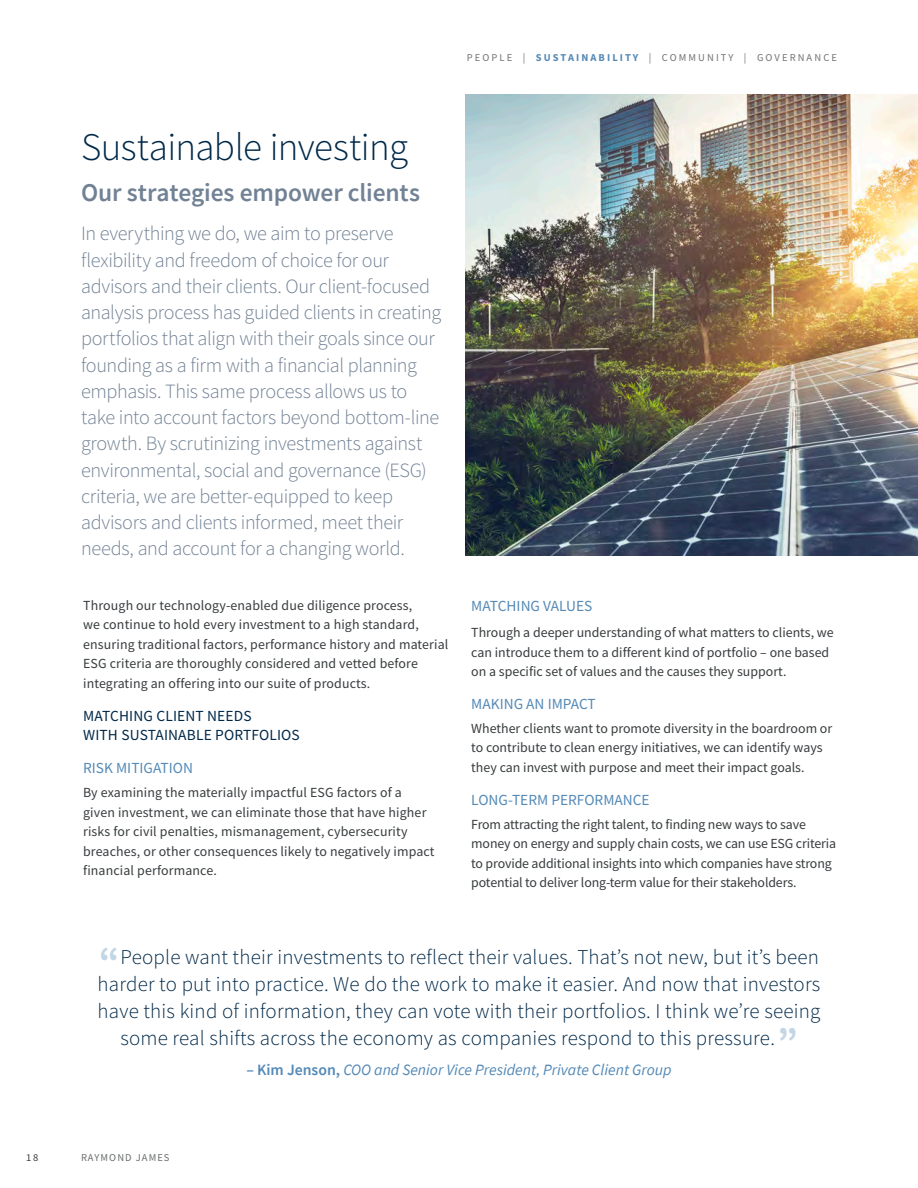
<style>
.page{position:relative;width:918px;height:1188px;background:#fff}
.page>*{position:absolute;margin:0;border:0;box-sizing:border-box;transform-origin:0 0}
.Title_Header{font:300 39px "Source Sans Pro";letter-spacing:-.015em;color:#002949}
.Title_Subhead{font:600 25.5px "Source Sans Pro";letter-spacing:-.005em;color:#728295}
.Body_Copy_-_Left_Ali{font:300 21px/27px "Source Sans Pro";letter-spacing:.01em;color:#002949;text-align:center}
.Intro_paragraph{font:300 20.25px/26.2px "Source Sans Pro";letter-spacing:-.02em;color:#728295}
.Body_Copy_-_Left_Ali-2{font:italic 15.75px "Source Sans Pro";color:#5489b6}
.Subhead_-_2nd_Tier{font:15.3px "Source Sans Pro";color:#5489b6}
.Subhead_-_1st_Tier{font:15.3px/19.5px "Source Sans Pro";letter-spacing:.01em;color:#002949}
.Body_Copy_-_Left_Ali-3{font:15.3px "Source Sans Pro";color:#5489b6}
.Body_Copy_-_Left_Ali-4{font:13.8px/19.5px "Source Sans Pro";color:#383c3e}
.t1{font:10.5px "Source Sans Pro";letter-spacing:.2em;color:#6f7274}
.t2{font:10.5px "Source Sans Pro";letter-spacing:.1em;color:#6a6d6e}
.t3{font:10.5px "Source Sans Pro";color:#383c3e}
.s1{font-weight:700;color:#5489b6}
.s2{font-weight:700;font-size:37.5px;color:#c3d6e6}
.s3{font-weight:600;font-style:normal}
</style>
<div class="page">
<img style="left:465px;top:94px;width:453px;height:461px">
<p class="t1" style="left:467px;top:51px;width:372px">PEOPLE | <span class="s1">SUSTAINABILITY</span> | COMMUNITY | GOVERNANCE</p>
<p class="Title_Header" style="left:81px;top:123px;width:329px">Sustainable investing</p>
<p class="Title_Subhead" style="left:81px;top:175px;width:341px">Our strategies empower clients</p>
<p class="Intro_paragraph" style="left:81px;top:221px;width:362px">In everything we do, we aim to preserve flexibility and freedom of choice for our advisors and their clients. Our client-focused analysis process has guided clients in creating portfolios that align with their goals since our founding as a firm with a financial planning emphasis. This same process allows us to take into account factors beyond bottom-line growth. By scrutinizing investments against environmental, social and governance (ESG) criteria, we are better-equipped to keep advisors and clients informed, meet their needs, and account for a changing world.</p>
<p class="Body_Copy_-_Left_Ali-4" style="left:83px;top:595px;width:367px">Through our technology-enabled due diligence process,<br>we continue to hold every investment to a high standard, ensuring traditional factors, performance history and material ESG criteria are thoroughly considered and vetted before integrating an offering into our suite of products.</p>
<p class="Subhead_-_1st_Tier" style="left:83px;top:706px;width:218px">MATCHING CLIENT NEEDS<br>WITH SUSTAINABLE PORTFOLIOS</p>
<p class="Subhead_-_2nd_Tier" style="left:83px;top:758px;width:111px">RISK MITIGATION</p>
<p class="Body_Copy_-_Left_Ali-4" style="left:83px;top:783px;width:353px">By examining the materially impactful ESG factors of a given investment, we can eliminate those that have higher risks for civil penalties, mismanagement, cybersecurity breaches, or other consequences likely to negatively impact financial performance.</p>
<p class="Body_Copy_-_Left_Ali-3" style="left:471px;top:596px;width:123px">MATCHING VALUES</p>
<p class="Body_Copy_-_Left_Ali-4" style="left:471px;top:623px;width:364px">Through a deeper understanding of what matters to clients, we can introduce them to a different kind of portfolio – one based on a specific set of values and the causes they support.</p>
<p class="Subhead_-_2nd_Tier" style="left:471px;top:694px;width:126px">MAKING AN IMPACT</p>
<p class="Body_Copy_-_Left_Ali-4" style="left:471px;top:719px;width:363px">Whether clients want to promote diversity in the boardroom or to contribute to clean energy initiatives, we can identify ways they can invest with purpose and meet their impact goals.</p>
<p class="Subhead_-_2nd_Tier" style="left:471px;top:790px;width:180px">LONG-TERM PERFORMANCE</p>
<p class="Body_Copy_-_Left_Ali-4" style="left:471px;top:814px;width:366px">From attracting the right talent, to finding new ways to save money on energy and supply chain costs, we can use ESG criteria to provide additional insights into which companies have strong potential to deliver long-term value for their stakeholders.</p>
<p class="Body_Copy_-_Left_Ali" style="left:98px;top:943px;width:724px"><span class="s2">“</span>People want their investments to reflect their values. That’s not new, but it’s been harder to put into practice. We do the work to make it easier. And now that investors have this kind of information, they can vote with their portfolios. I think we’re seeing some real shifts across the economy as companies respond to this pressure. <span class="s2">”</span></p>
<p class="Body_Copy_-_Left_Ali-2" style="left:246px;top:1060px;width:427px"><span class="s3">– Kim Jenson,</span> COO and Senior Vice President, Private Client Group</p>
<p class="t3" style="left:26px;top:1151px;width:14px">18</p>
<p class="t2" style="left:81px;top:1151px;width:90px">RAYMOND JAMES</p>
</div>
